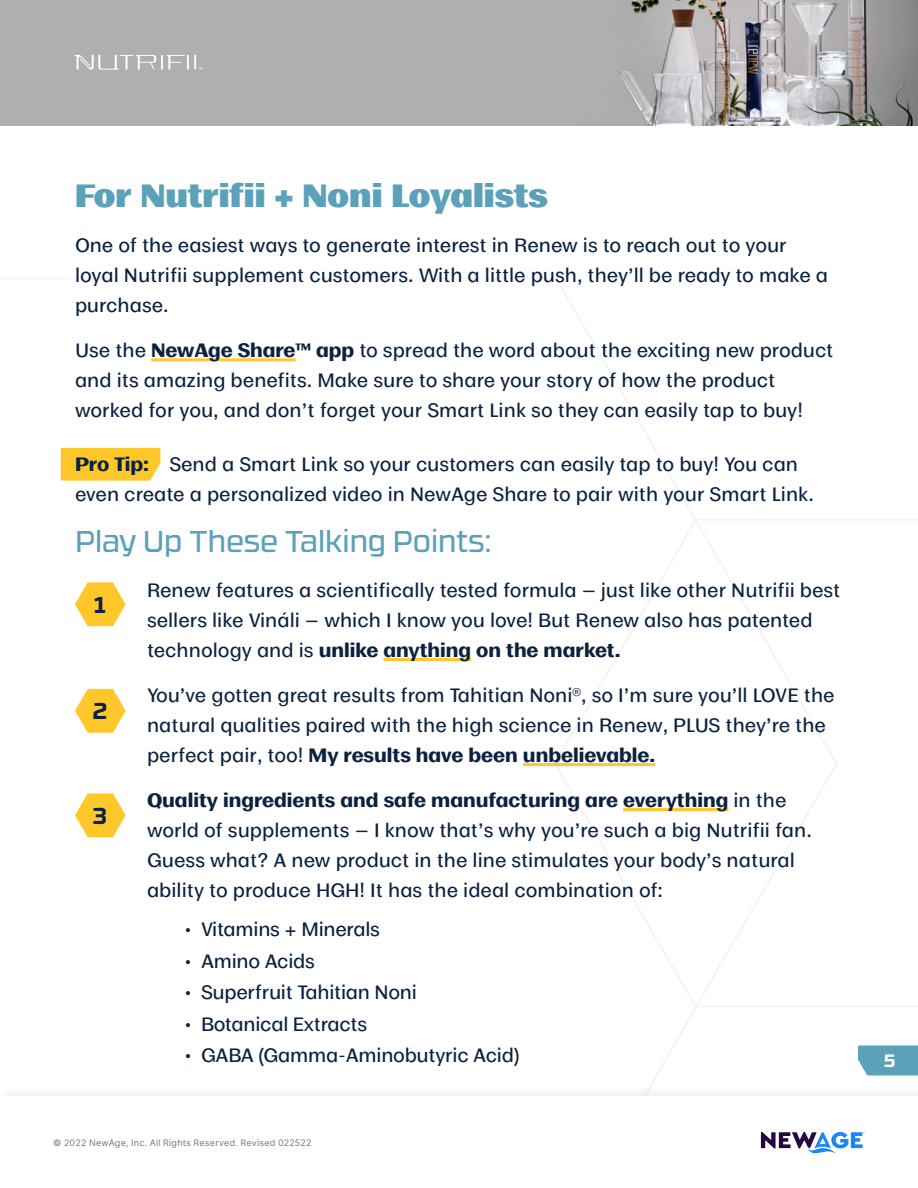
<style>
.page{position:relative;width:918px;height:1188px;background:#fff}
.page>*{position:absolute;margin:0;border:0;box-sizing:border-box;transform-origin:0 0}
.t1{font:900 30px "Moriston";color:#5ba1ba}
.t2{font:30px "RB No 3.1";color:#5ba1ba}
.t3{font:700 22.95px "RB No 3.1";color:#0a2240}
.t4{font:500 18px/30px "Moriston";letter-spacing:-.005em;color:#0a2240}
.t5{font:700 18px "RB No 3.1";color:#fff}
.t6{font:9px "Inter";letter-spacing:.025em;color:#6d778c}
.s1{font-weight:700}
.s2{font-weight:400}
</style>
<div class="page">
<img style="left:0;top:0;width:918px;height:126px">
<svg style="left:75px;top:55px;width:127px;height:15px;background:#c0c0c0"></svg>
<hr style="left:151px;top:358px;width:145px;height:3px;background:#ffc72a">
<hr style="left:383px;top:658px;width:88px;height:3px;background:#ffc72a">
<hr style="left:523px;top:763px;width:132px;height:3px;background:#ffc72a">
<hr style="left:623px;top:808px;width:105px;height:3px;background:#ffc72a">
<div style="left:61px;top:448px;width:99px;height:33px;background:#ffc72a"></div>
<hr style="left:75px;top:472px;width:74px;height:3px;background:#ffc72a">
<svg style="left:75px;top:582px;width:51px;height:44px"></svg>
<svg style="left:75px;top:689px;width:51px;height:44px"></svg>
<svg style="left:75px;top:793px;width:51px;height:44px"></svg>
<div style="left:0;top:1084px;width:918px;height:104px;background:#fafafa"></div>
<div style="left:0;top:1096px;width:918px;height:92px;background:#fff"></div>
<svg style="left:761px;top:1132px;width:104px;height:22px"></svg>
<svg style="left:858px;top:1046px;width:60px;height:30px;background:#64a6bd"></svg>
<h1 class="t1" style="left:75px;top:172px;width:474px">For Nutrifii + Noni Loyalists</h1>
<p class="t4" style="left:75px;top:229px;width:755px">One of the easiest ways to generate interest in Renew is to reach out to your loyal Nutrifii supplement customers. With a little push, they’ll be ready to make a purchase.</p>
<p class="t4" style="left:75px;top:334px;width:760px">Use the <span class="s1">NewAge Share™ app</span> to spread the word about the exciting new product and its amazing benefits. Make sure to share your story of how the product worked for you, and don’t forget your Smart Link so they can easily tap to buy!</p>
<p class="t4" style="left:75px;top:448px;width:741px"><span class="s1">Pro Tip:</span> Send a Smart Link so your customers can easily tap to buy! You can even create a personalized video in NewAge Share to pair with your Smart Link.</p>
<h1 class="t2" style="left:75px;top:519px;width:418px">Play Up These Talking Points:</h1>
<p class="t4" style="left:147px;top:574px;width:695px">Renew features a scientifically tested formula — just like other Nutrifii best sellers like Vináli — which I know you love! But Renew also has patented technology and is <span class="s1">unlike anything on the market.</span></p>
<p class="t4" style="left:147px;top:679px;width:689px">You’ve gotten great results from Tahitian Noni<sup>®</sup>, so I’m sure you’ll LOVE the natural qualities paired with the high science in Renew, PLUS they’re the perfect pair, too! <span class="s1">My results have been unbelievable.</span></p>
<p class="t4" style="left:147px;top:784px;width:666px"><span class="s1">Quality ingredients and safe manufacturing are everything</span> in the world of supplements — I know that’s why you’re such a big Nutrifii fan.<br>Guess what? A new product in the line stimulates your body’s natural ability to produce HGH! It has the ideal combination of:</p>
<p class="t4" style="left:183px;top:913px;width:198px"><span class="s2">•</span> Vitamins + Minerals</p>
<p class="t4" style="left:183px;top:945px;width:133px"><span class="s2">•</span> Amino Acids</p>
<p class="t4" style="left:183px;top:976px;width:235px"><span class="s2">•</span> Superfruit Tahitian Noni</p>
<p class="t4" style="left:183px;top:1008px;width:186px"><span class="s2">•</span> Botanical Extracts</p>
<p class="t4" style="left:183px;top:1039px;width:338px"><span class="s2">•</span> GABA (Gamma-Aminobutyric Acid)</p>
<p class="t3" style="left:94px;top:586px;width:13px">1</p>
<p class="t3" style="left:93px;top:692px;width:16px">2</p>
<p class="t3" style="left:93px;top:797px;width:16px">3</p>
<p class="t6" style="left:53px;top:1136px;width:260px">© 2022 NewAge, Inc. All Rights Reserved. Revised 022522</p>
<p class="t5" style="left:884px;top:1046px;width:13px">5</p>
</div>
